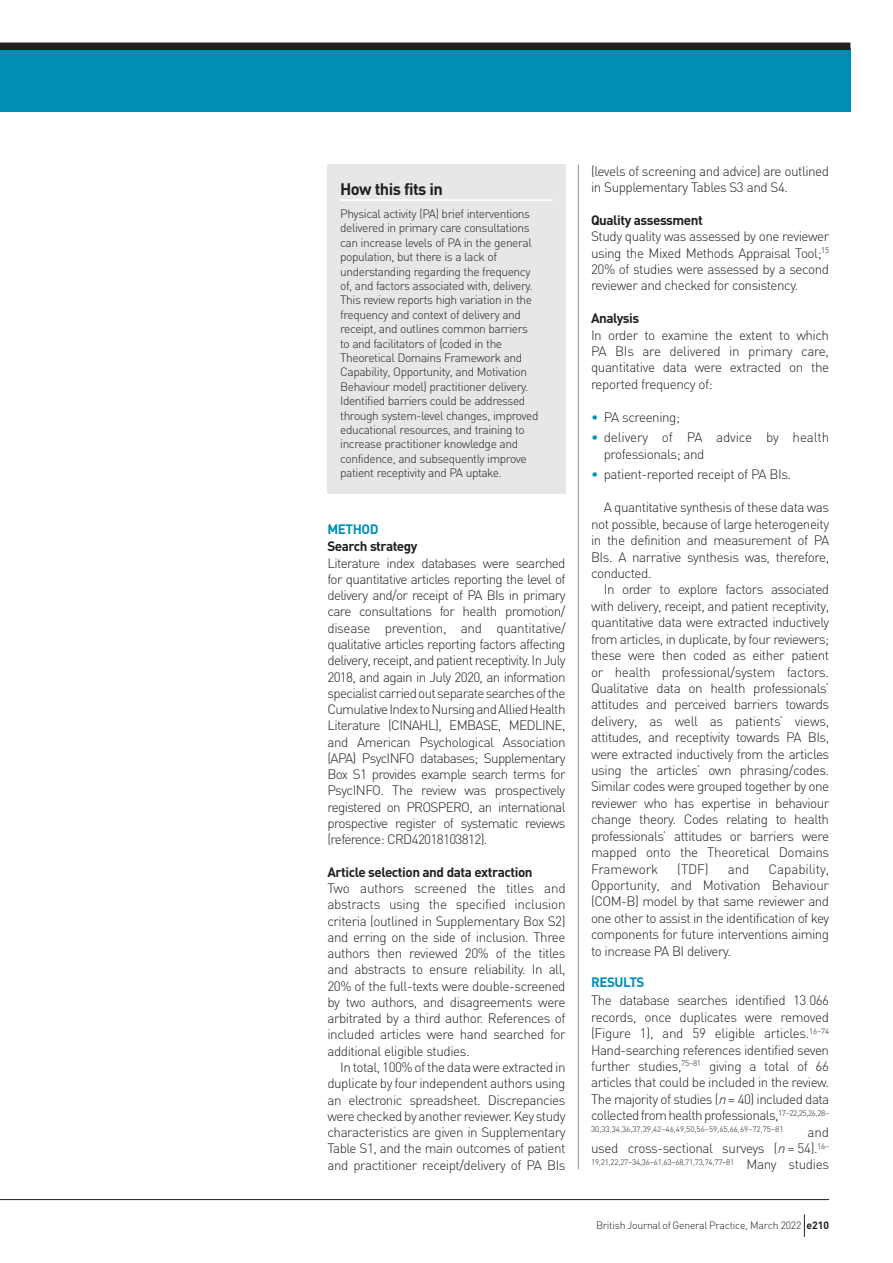
<style>
.page{position:relative;width:893px;height:1263px;background:#fff}
.page>*{position:absolute;margin:0;border:0;box-sizing:border-box;transform-origin:0 0}
.t1{font:700 16.5px "DIN";letter-spacing:-.035em;color:#231f20}
.t2{font:300 13.5px/16.4px "DIN";letter-spacing:-.035em;color:#231f20;text-align:justify}
.t3{font:700 13.5px "DIN";letter-spacing:-.035em;color:#231f20}
.t4{font:700 13.5px "DIN";letter-spacing:-.035em;color:#008fb3}
.t5{font:300 12px/14.4px "DIN";letter-spacing:-.035em;color:#231f20}
.t6{font:300 10.5px "DIN";letter-spacing:-.025em;color:#231f20}
.t7{font:300 8.1px "DIN";letter-spacing:-.005em;color:#231f20}
.t8{font:300 8.1px "DIN";letter-spacing:-.025em;color:#231f20}
.s1{color:#008fb3}
.s2{font-style:italic}
.s3{font-size:13.5px}
.s4{font-weight:700}
</style>
<div class="page">
<div style="left:0;top:48px;width:850px;height:63px;background:#008fb3"></div>
<div style="left:0;top:43px;width:850px;height:7px;background:#231f20"></div>
<hr style="left:578px;top:165px;width:1px;height:1004px;background:#939598">
<div style="left:327px;top:165px;width:239px;height:329px;background:#e6e7e9"></div>
<hr style="left:340px;top:199px;width:213px;height:2px;background:#fff">
<hr style="left:0;top:1199px;width:829px;height:1px;background:#231f20">
<svg style="left:804px;top:1214px;width:1px;height:23px"></svg>
<p class="t1" style="left:340px;top:178px;width:104px">How this fits in</p>
<p class="t5" style="left:340px;top:206px;width:200px">Physical activity (PA) brief interventions delivered in primary care consultations can increase levels of PA in the general population, but there is a lack of understanding regarding the frequency of, and factors associated with, delivery.<br>This review reports high variation in the frequency and context of delivery and receipt, and outlines common barriers to and facilitators of (coded in the Theoretical Domains Framework and Capability, Opportunity, and Motivation Behaviour model) practitioner delivery.<br>Identified barriers could be addressed through system-level changes, improved educational resources, and training to increase practitioner knowledge and confidence, and subsequently improve patient receptivity and PA uptake.</p>
<p class="t4" style="left:327px;top:520px;width:53px">METHOD</p>
<p class="t3" style="left:327px;top:538px;width:92px">Search strategy</p>
<p class="t2" style="left:327px;top:555px;width:240px">Literature index databases were searched for quantitative articles reporting the level of delivery and/or receipt of PA BIs in primary care consultations for health promotion/ disease prevention, and quantitative/ qualitative articles reporting factors affecting delivery, receipt, and patient receptivity. In July 2018, and again in July 2020, an information specialist carried out separate searches of the Cumulative Index to Nursing and Allied Health Literature (CINAHL), EMBASE, MEDLINE, and American Psychological Association (APA) PsycINFO databases; Supplementary Box S1 provides example search terms for PsycINFO. The review was prospectively registered on PROSPERO, an international prospective register of systematic reviews (reference: CRD42018103812).</p>
<p class="t3" style="left:327px;top:863px;width:207px">Article selection and data extraction</p>
<p class="t2" style="left:327px;top:880px;width:240px">Two authors screened the titles and abstracts using the specified inclusion criteria (outlined in Supplementary Box S2) and erring on the side of inclusion. Three authors then reviewed 20% of the titles and abstracts to ensure reliability. In all, 20% of the full-texts were double-screened by two authors, and disagreements were arbitrated by a third author. References of included articles were hand searched for additional eligible studies.</p>
<p class="t2" style="left:327px;top:1059px;width:240px;text-indent:13px">In total, 100% of the data were extracted in duplicate by four independent authors using an electronic spreadsheet. Discrepancies were checked by another reviewer. Key study characteristics are given in Supplementary Table S1, and the main outcomes of patient and practitioner receipt/delivery of PA BIs</p>
<p class="t2" style="left:591px;top:162px;width:240px">(levels of screening and advice) are outlined in Supplementary Tables S3 and S4.</p>
<p class="t3" style="left:591px;top:211px;width:113px">Quality assessment</p>
<p class="t2" style="left:591px;top:228px;width:240px">Study quality was assessed by one reviewer using the Mixed Methods Appraisal Tool;<sup>15<br></sup>20% of studies were assessed by a second reviewer and checked for consistency.</p>
<p class="t3" style="left:591px;top:309px;width:50px">Analysis</p>
<p class="t2" style="left:591px;top:326px;width:240px">In order to examine the extent to which PA BIs are delivered in primary care, quantitative data were extracted on the reported frequency of:</p>
<p class="t2" style="left:591px;top:409px;width:90px"><span class="s1">•</span> PA screening;</p>
<p class="t2" style="left:604px;top:429px;width:227px;text-indent:-13px"><span class="s1">•</span> delivery of PA advice by health professionals; and</p>
<p class="t2" style="left:591px;top:466px;width:202px"><span class="s1">•</span> patient-reported receipt of PA BIs.</p>
<p class="t2" style="left:591px;top:499px;width:240px;text-indent:13px">A quantitative synthesis of these data was not possible, because of large heterogeneity in the definition and measurement of PA BIs. A narrative synthesis was, therefore, conducted.</p>
<p class="t2" style="left:591px;top:581px;width:240px;text-indent:13px">In order to explore factors associated with delivery, receipt, and patient receptivity, quantitative data were extracted inductively from articles, in duplicate, by four reviewers; these were then coded as either patient or health professional/system factors.<br>Qualitative data on health professionals’ attitudes and perceived barriers towards delivery, as well as patients’ views, attitudes, and receptivity towards PA BIs, were extracted inductively from the articles using the articles’ own phrasing/codes.<br>Similar codes were grouped together by one reviewer who has expertise in behaviour change theory. Codes relating to health professionals’ attitudes or barriers were mapped onto the Theoretical Domains Framework</p>
<p class="t2" style="left:677px;top:860px;width:33px">(TDF)</p>
<p class="t2" style="left:728px;top:860px;width:23px">and</p>
<p class="t2" style="left:591px;top:860px;width:240px;text-indent:178px">Capability, Opportunity, and Motivation Behaviour (COM-B) model by that same reviewer and one other to assist in the identification of key components for future interventions aiming to increase PA BI delivery.</p>
<p class="t4" style="left:591px;top:974px;width:55px">RESULTS</p>
<p class="t2" style="left:591px;top:992px;width:240px">The database searches identified 13 066 records, once duplicates were removed (Figure 1), and 59 eligible articles.<sup>16–74<br></sup>Hand-searching references identified seven further studies,<sup>75–81</sup> giving a total of 66 articles that could be included in the review.<br>The majority of studies (<span class="s2">n</span>= 40) included data collected from health professionals,<sup>17–22,25,26,28–</sup></p>
<p class="t7" style="left:591px;top:1124px;width:194px">30,33,34,36,37,39,42–46,49,50,56–59,65,66,69–72,75–81</p>
<p class="t2" style="left:591px;top:1123px;width:240px;text-align:right">and<br>used cross-sectional surveys (<span class="s2">n</span>= 54).<sup>16–</sup></p>
<p class="t8" style="left:591px;top:1157px;width:240px">19,21,22,27–34,36–61,63–68,71,73,74,77–81 <span class="s3">Many studies</span></p>
<p class="t6" style="left:596px;top:1219px;width:235px">British Journal of General Practice, March 2022 <span class="s4">e210</span></p>
</div>
